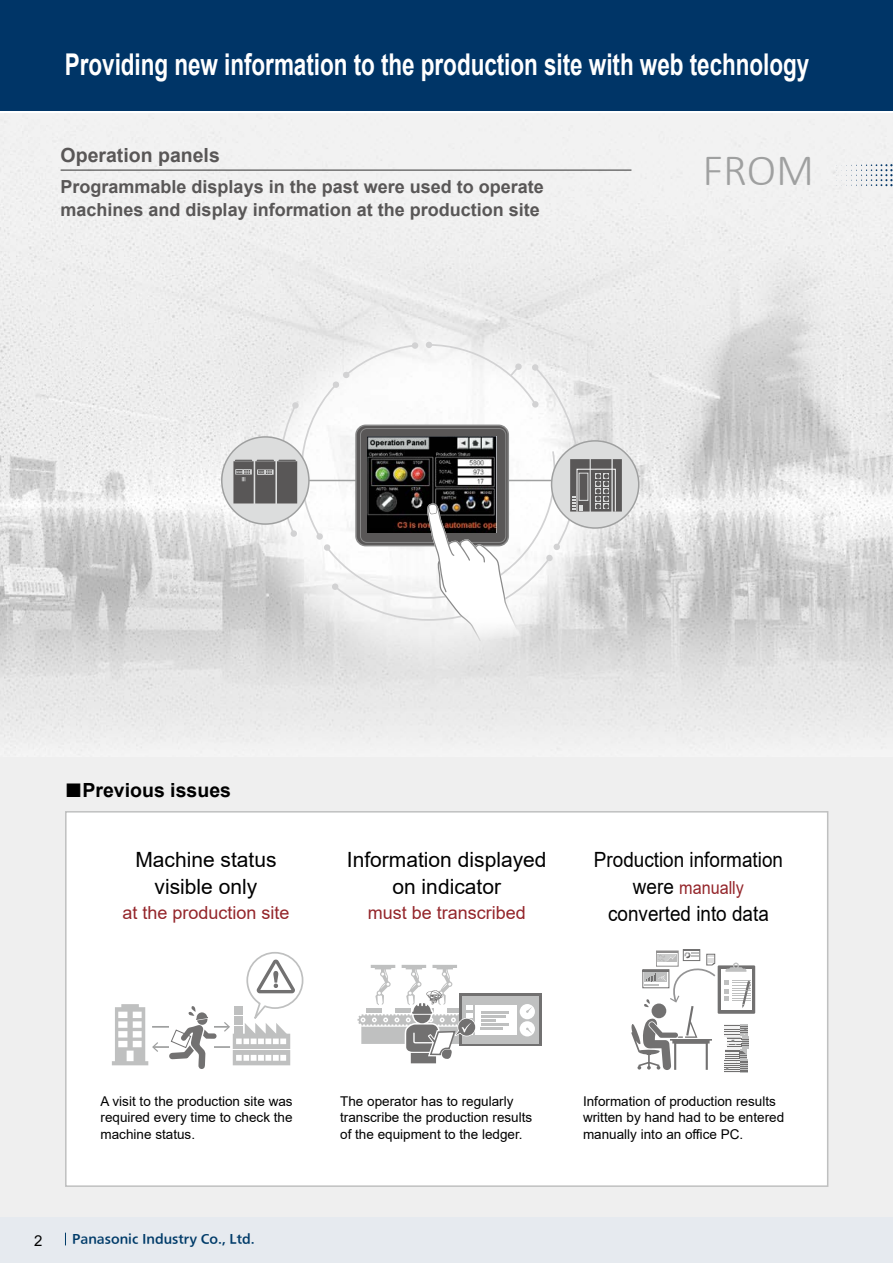
<style>
.page{position:relative;width:893px;height:1263px;background:#fff}
.page>*{position:absolute;margin:0;border:0;box-sizing:border-box;transform-origin:0 0}
.t1{font:300 45px "Calibri";color:#9fa0a0}
.t2{font:700 30px "Arial";color:#fff;scale:.75 1}
.t3{font:21px/27px "Arial";color:#000;text-align:center}
.t4{font:21px "Arial";color:#000;scale:.9 1}
.t5{font:700 19.5px "Arial";color:#595757}
.t6{font:700 19.5px "Arial";color:#000}
.t7{font:700 18px/22.5px "Arial";color:#595757}
.t8{font:18px "Arial";color:#94252a}
.t9{font:18px "Arial";color:#94252a;scale:.9 1}
.t10{font:15px "Arial";color:#000}
.t11{font:13.5px/16.5px "Arial";color:#000}
.t12{font:12px "PUD Sans serif B";color:#003b69}
.s1{font-size:29.25px}
.s2{font-size:21px;color:#000}
</style>
<div class="page">
<div style="left:0;top:1216px;width:893px;height:47px;background:#e6eaef"></div>
<svg style="left:65px;top:1233px;width:1px;height:12px"></svg>
<img style="left:0;top:113px;width:893px;height:644px">
<div style="left:0;top:757px;width:893px;height:459px;background:#efefef"></div>
<div style="left:0;top:0;width:893px;height:111px;background:#003567"></div>
<div style="left:222px;top:437px;width:87px;height:87px;background:#dcdddd;border-radius:50%"></div>
<div style="left:552px;top:441px;width:87px;height:87px;background:#dcdddd;border-radius:50%"></div>
<svg style="left:233px;top:342px;width:389px;height:299px"></svg>
<div style="left:577px;top:469px;width:39px;height:43px;border:1px solid #fff"></div>
<svg style="left:836px;top:164px;width:56px;height:22px"></svg>
<div style="left:65px;top:811px;width:763px;height:376px;background:#fff;border:2px solid #bfc0c0"></div>
<hr style="left:152px;top:1026px;width:77px;height:2px;background:#9fa0a0">
<hr style="left:153px;top:1046px;width:77px;height:2px;background:#9fa0a0">
<svg style="left:112px;top:1004px;width:46px;height:61px"></svg>
<svg style="left:169px;top:1006px;width:48px;height:63px"></svg>
<svg style="left:224px;top:952px;width:80px;height:113px"></svg>
<div style="left:459px;top:993px;width:82px;height:53px;background:#727171"></div>
<div style="left:462px;top:996px;width:77px;height:48px;background:#bfc0c0"></div>
<div style="left:476px;top:1005px;width:41px;height:30px;background:#fff"></div>
<hr style="left:481px;top:1011px;width:27px;height:2px;background:#bfc0c0">
<hr style="left:481px;top:1015px;width:24px;height:2px;background:#bfc0c0">
<hr style="left:481px;top:1023px;width:27px;height:2px;background:#bfc0c0">
<hr style="left:481px;top:1027px;width:22px;height:2px;background:#bfc0c0">
<div style="left:520px;top:1004px;width:15px;height:15px;background:#fff;border-radius:50%"></div>
<svg style="left:526px;top:1007px;width:6px;height:6px"></svg>
<div style="left:520px;top:1021px;width:15px;height:15px;background:#fff;border-radius:50%"></div>
<svg style="left:526px;top:1028px;width:6px;height:5px"></svg>
<svg style="left:357px;top:965px;width:139px;height:99px"></svg>
<div style="left:718px;top:965px;width:37px;height:49px;background:#727171"></div>
<div style="left:721px;top:969px;width:31px;height:41px;background:#fff"></div>
<svg style="left:726px;top:962px;width:20px;height:9px"></svg>
<svg style="left:724px;top:980px;width:26px;height:28px"></svg>
<div style="left:726px;top:1024px;width:21px;height:13px;background:#bfc0c0"></div>
<div style="left:724px;top:1024px;width:16px;height:13px;background:#727171"></div>
<svg style="left:740px;top:1055px;width:7px;height:5px"></svg>
<svg style="left:725px;top:1055px;width:15px;height:5px"></svg>
<svg style="left:740px;top:1060px;width:8px;height:13px"></svg>
<svg style="left:724px;top:1060px;width:16px;height:13px"></svg>
<svg style="left:726px;top:1061px;width:22px;height:8px"></svg>
<svg style="left:747px;top:1037px;width:2px;height:12px"></svg>
<svg style="left:724px;top:1026px;width:23px;height:29px"></svg>
<svg style="left:631px;top:949px;width:85px;height:121px"></svg>
<hr style="left:61px;top:170px;width:570px;height:1px;background:#000">
<h2 class="t2" style="left:65px;top:43px;width:994px">Providing new information to the production site with web technology</h2>
<h3 class="t5" style="left:61px;top:142px;width:161px">Operation panels</h3>
<h3 class="t7" style="left:61px;top:176px;width:485px">Programmable displays in the past were used to operate machines and display information at the production site</h3>
<h1 class="t1" style="left:703px;top:142px;width:113px">FROM</h1>
<h3 class="t6" style="left:65px;top:776px;width:168px"><span class="s1">■</span>Previous issues</h3>
<h3 class="t3" style="left:135px;top:846px;width:143px">Machine status visible only</h3>
<h3 class="t8" style="left:122px;top:900px;width:169px">at the production site</h3>
<h3 class="t3" style="left:347px;top:846px;width:201px">Information displayed on indicator</h3>
<h3 class="t8" style="left:368px;top:900px;width:160px">must be transcribed</h3>
<h3 class="t4" style="left:594px;top:845px;width:212px">Production information</h3>
<h3 class="t9" style="left:633px;top:875px;width:125px"><span class="s2">were</span> manually</h3>
<h3 class="t4" style="left:608px;top:899px;width:180px">converted into data</h3>
<p class="t11" style="left:101px;top:1092px;width:194px;text-align:justify">A visit to the production site was required every time to check the machine status.</p>
<p class="t11" style="left:340px;top:1092px;width:194px">The operator has to regularly transcribe the production results of the equipment to the ledger.</p>
<p class="t11" style="left:583px;top:1092px;width:203px">Information of production results written by hand had to be entered manually into an office PC.</p>
<p class="t10" style="left:34px;top:1230px;width:10px">2</p>
<p class="t12" style="left:72px;top:1231px;width:184px">Panasonic Industry Co., Ltd.</p>
</div>
